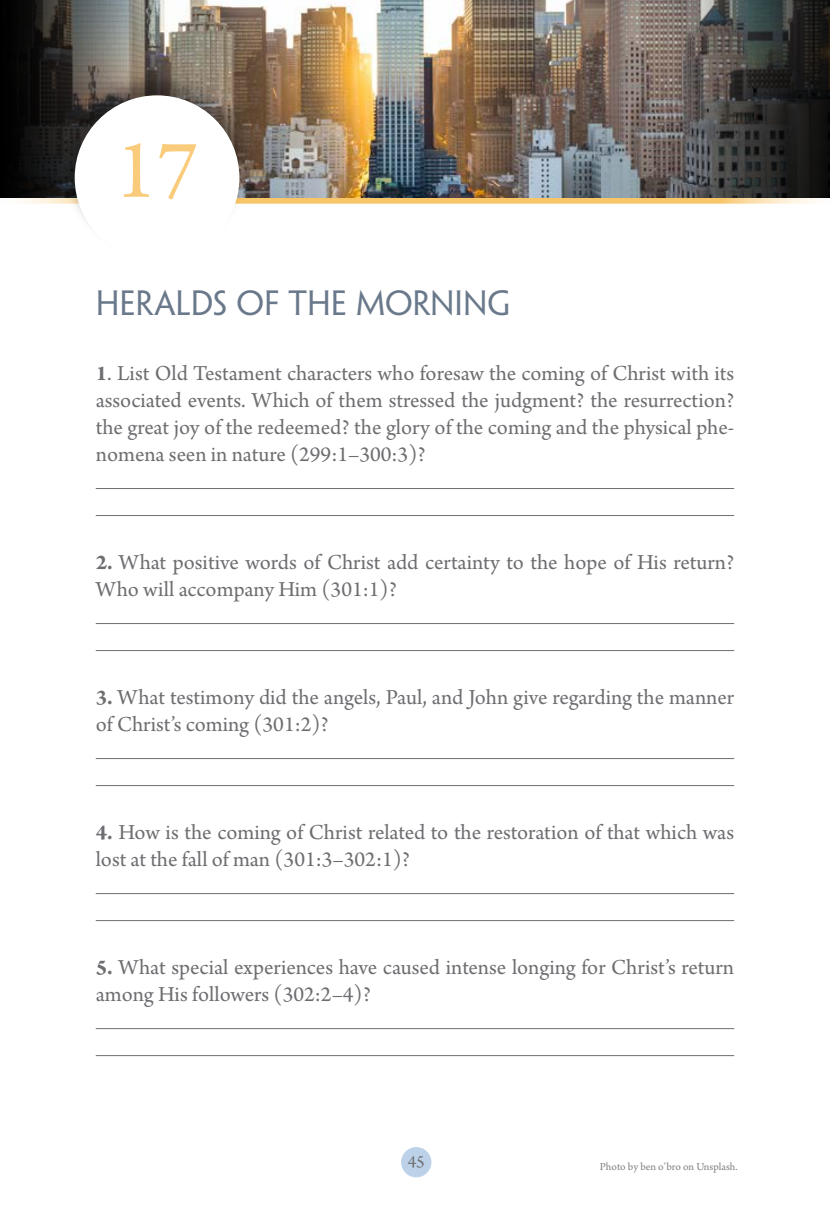
<style>
.page{position:relative;width:830px;height:1212px;background:#fff}
.page>*{position:absolute;margin:0;border:0;box-sizing:border-box;transform-origin:0 0}
.t1{font:87.75px "Arno Pro";color:#f9cb7a}
.t2{font:31.5px "Penumbra Flare Std";color:#69788a}
.t3{font:22.5px/27px "Arno Pro";color:#6d6e71}
.t4{font:18px "Arno Pro";color:#6d6e71}
.t5{font:11.25px "Arno Pro";letter-spacing:-.005em;color:#808285}
.s1{font-weight:700}
</style>
<div class="page">
<div style="left:401px;top:1147px;width:30px;height:30px;background:#bdd2e8;border-radius:50%"></div>
<svg style="left:21px;top:198px;width:795px;height:6px;background:#f9cf85"></svg>
<img style="left:158px;top:0;width:513px;height:198px">
<svg style="left:0;top:0;width:158px;height:198px;background:#333330"></svg>
<svg style="left:671px;top:0;width:158px;height:198px;background:#3d3c3b"></svg>
<div style="left:60px;top:70px;width:190px;height:190px;background:#000;opacity:.32"></div>
<div style="left:75px;top:95px;width:164px;height:165px;background:#fff;border-radius:50%"></div>
<hr style="left:96px;top:488px;width:637px;height:1px;background:#6d6e71">
<hr style="left:96px;top:515px;width:637px;height:1px;background:#6d6e71">
<hr style="left:96px;top:623px;width:637px;height:1px;background:#6d6e71">
<hr style="left:96px;top:650px;width:637px;height:1px;background:#6d6e71">
<hr style="left:96px;top:758px;width:637px;height:1px;background:#6d6e71">
<hr style="left:96px;top:785px;width:637px;height:1px;background:#6d6e71">
<hr style="left:96px;top:893px;width:637px;height:1px;background:#6d6e71">
<hr style="left:96px;top:920px;width:637px;height:1px;background:#6d6e71">
<hr style="left:96px;top:1028px;width:637px;height:1px;background:#6d6e71">
<hr style="left:96px;top:1055px;width:637px;height:1px;background:#6d6e71">
<h1 class="t1" style="left:115px;top:120px;width:85px">17</h1>
<h2 class="t2" style="left:96px;top:284px;width:416px">HERALDS of the MORNING</h2>
<p class="t3" style="left:96px;top:361px;width:639px;text-align:justify"><span class="s1">1</span>. List Old Testament characters who foresaw the coming of Christ with its associated events. Which of them stressed the judgment? the resurrection? the great joy of the redeemed? the glory of the coming and the physical phe&shy;nomena seen in nature (299:1–300:3)?</p>
<p class="t3" style="left:96px;top:550px;width:639px"><span class="s1">2.</span> What positive words of Christ add certainty to the hope of His return?<br>Who will accompany Him (301:1)?</p>
<p class="t3" style="left:96px;top:685px;width:639px"><span class="s1">3.</span> What testimony did the angels, Paul, and John give regarding the manner of Christ’s coming (301:2)?</p>
<p class="t3" style="left:96px;top:820px;width:639px"><span class="s1">4.</span> How is the coming of Christ related to the restoration of that which was lost at the fall of man (301:3–302:1)?</p>
<p class="t3" style="left:96px;top:955px;width:639px"><span class="s1">5.</span> What special experiences have caused intense longing for Christ’s return among His followers (302:2–4)?</p>
<p class="t4" style="left:407px;top:1151px;width:18px">45</p>
<p class="t5" style="left:599px;top:1160px;width:139px">Photo by ben o’bro on Unsplash.</p>
</div>
